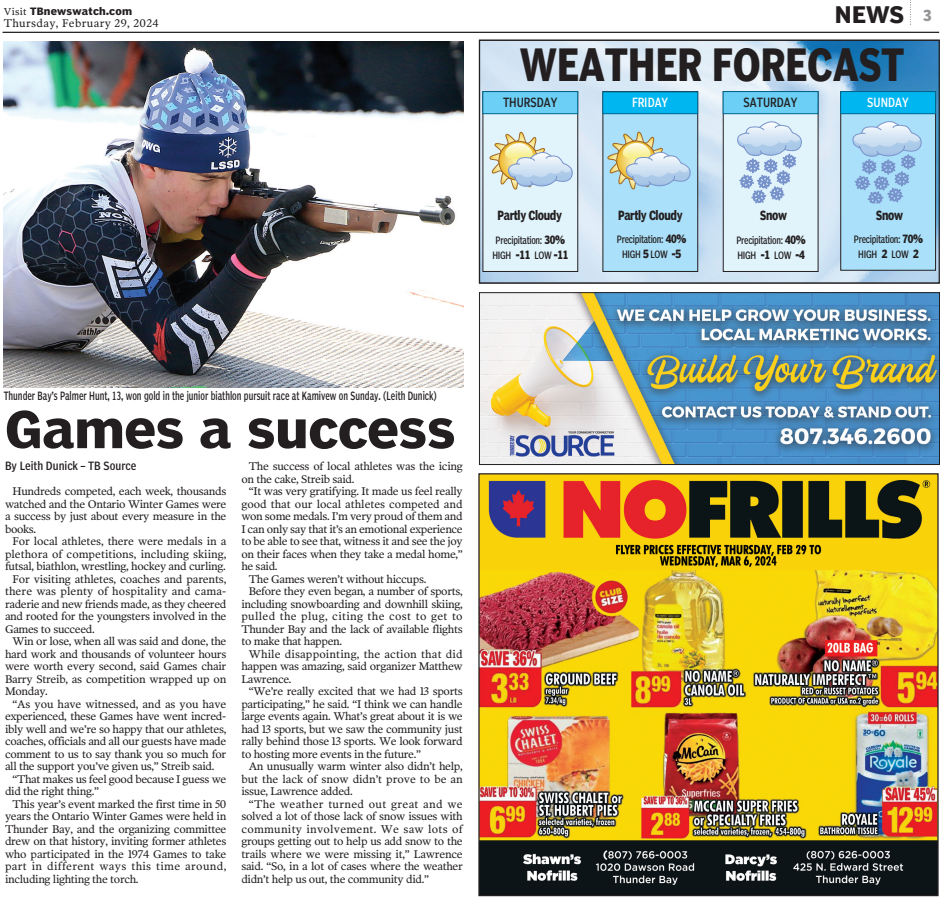
<style>
.page{position:relative;width:943px;height:900px;background:#fff}
.page>*{position:absolute;margin:0;border:0;box-sizing:border-box;transform-origin:0 0}
.t1{font:700 50px "Poynter Agate";color:#231f20}
.t2{font:700 43.75px "Poynter Agate";letter-spacing:.005em;color:#231f20;scale:.81 1}
.t3{font:700 22.5px "Poynter Agate";color:#231f20}
.t4{font:700 15px "Poynter Agate";color:#939598}
.t5{font:700 12.5px "Poynter Agate";letter-spacing:-.03em;color:#231f20;scale:.78 1}
.t6{font:12.5px "Poynter Agate Comp One";color:#231f20;scale:.92 1}
.t7{font:12.5px "Poynter Agate Comp One";color:#fff;scale:.92 1}
.t8{font:11.25px/12.5px "Poynter Oldstyle Text";letter-spacing:-.03em;color:#231f20;text-align:justify}
.t9{font:11.25px "Poynter Agate Comp One";color:#231f20;scale:.8 1}
.t10{font:11.25px "Poynter Oldstyle Text";letter-spacing:.03em;color:#231f20}
.t11{font:11.25px "Poynter Agate Comp One";color:#231f20}
.t12{font:10px "Poynter Agate Comp One";letter-spacing:-.03em;color:#231f20;scale:.88 1}
.t13{font:700 10px "Poynter Agate";letter-spacing:.03em;color:#231f20}
.s1{font-family:"Poynter Oldstyle Text";font-weight:400}
.s2{font-family:"Poynter Agate";font-weight:700;font-size:11.25px}
</style>
<div class="page">
<hr style="left:3px;top:32px;width:936px;height:1px;background:#231f20">
<svg style="left:910px;top:0;width:1px;height:25px"></svg>
<img style="left:481px;top:42px;width:457px;height:240px">
<div style="left:479px;top:40px;width:461px;height:244px;border:1px solid #231f20"></div>
<div style="left:841px;top:92px;width:94px;height:178px;background:#aae0f9"></div>
<div style="left:840px;top:91px;width:96px;height:180px;border:1px solid #231f20"></div>
<div style="left:841px;top:92px;width:94px;height:21px;background:#00b6f0"></div>
<div style="left:840px;top:91px;width:96px;height:23px;border:1px solid #00688f"></div>
<div style="left:723px;top:92px;width:95px;height:179px;background:#e1f4fc"></div>
<div style="left:723px;top:91px;width:95px;height:181px;border:1px solid #231f20"></div>
<div style="left:723px;top:92px;width:95px;height:21px;background:#6bcff6"></div>
<div style="left:723px;top:91px;width:95px;height:23px;border:1px solid #00688f"></div>
<div style="left:603px;top:92px;width:95px;height:179px;background:#aae0f9"></div>
<div style="left:602px;top:91px;width:96px;height:181px;border:1px solid #231f20"></div>
<div style="left:603px;top:92px;width:94px;height:21px;background:#00b6f0"></div>
<div style="left:602px;top:92px;width:96px;height:22px;border:1px solid #00688f"></div>
<div style="left:483px;top:92px;width:95px;height:179px;background:#e1f4fc"></div>
<div style="left:483px;top:91px;width:95px;height:181px;border:1px solid #231f20"></div>
<div style="left:483px;top:92px;width:94px;height:21px;background:#6bcff6"></div>
<div style="left:482px;top:91px;width:96px;height:23px;border:1px solid #00688f"></div>
<svg style="left:737px;top:121px;width:65px;height:82px"></svg>
<svg style="left:841px;top:120px;width:96px;height:83px"></svg>
<svg style="left:607px;top:131px;width:84px;height:59px"></svg>
<svg style="left:489px;top:131px;width:84px;height:59px"></svg>
<img style="left:480px;top:475px;width:456px;height:419px">
<img style="left:481px;top:294px;width:457px;height:169px">
<div style="left:479px;top:292px;width:461px;height:173px;border:1px solid #231f20"></div>
<img style="left:4px;top:41px;width:460px;height:347px">
<p class="t13" style="left:4px;top:5px;width:130px"><span class="s1">Visit</span> TBnewswatch.com</p>
<p class="t10" style="left:4px;top:16px;width:157px">Thursday, February 29, 2024</p>
<p class="t3" style="left:835px;top:2px;width:71px">NEWS</p>
<p class="t4" style="left:923px;top:7px;width:10px">3</p>
<p class="t2" style="left:520px;top:40px;width:476px">WEATHER FORECAST</p>
<p class="t6" style="left:503px;top:96px;width:61px">THURSDAY</p>
<p class="t7" style="left:632px;top:97px;width:41px">FRIDAY</p>
<p class="t5" style="left:497px;top:208px;width:84px">Partly Cloudy</p>
<p class="t12" style="left:496px;top:236px;width:80px">Precipitation: <span class="s2">30%</span></p>
<p class="t12" style="left:492px;top:251px;width:88px">HIGH <span class="s2">-11</span> LOW <span class="s2">-11</span></p>
<p class="t5" style="left:618px;top:208px;width:84px">Partly Cloudy</p>
<p class="t12" style="left:617px;top:234px;width:80px">Precipitation: <span class="s2">40%</span></p>
<p class="t12" style="left:622px;top:249px;width:69px">HIGH <span class="s2">5</span> LOW <span class="s2">-5</span></p>
<p class="t6" style="left:744px;top:96px;width:60px">SATURDAY</p>
<p class="t7" style="left:867px;top:96px;width:46px">SUNDAY</p>
<p class="t5" style="left:760px;top:208px;width:36px">Snow</p>
<p class="t12" style="left:736px;top:235px;width:80px">Precipitation: <span class="s2">40%</span></p>
<p class="t12" style="left:737px;top:250px;width:78px">HIGH <span class="s2">-1</span> LOW <span class="s2">-4</span></p>
<p class="t5" style="left:876px;top:208px;width:36px">Snow</p>
<p class="t12" style="left:854px;top:234px;width:80px">Precipitation: <span class="s2">70%</span></p>
<p class="t12" style="left:858px;top:249px;width:70px">HIGH <span class="s2">2</span> LOW <span class="s2">2</span></p>
<p class="t9" style="left:4px;top:390px;width:543px">Thunder Bay’s Palmer Hunt, 13, won gold in the junior biathlon pursuit race at Kamivew on Sunday. (Leith Dunick)</p>
<p class="t1" style="left:5px;top:402px;width:452px">Games a success</p>
<p class="t11" style="left:5px;top:461px;width:133px">By Leith Dunick – TB Source</p>
<p class="t8" style="left:5px;top:485px;width:223px;text-indent:7px">Hundreds competed, each week, thousands watched and the Ontario Winter Games were a success by just about every measure in the books.</p>
<p class="t8" style="left:5px;top:535px;width:223px;text-indent:7px">For local athletes, there were medals in a plethora of competitions, including skiing, futsal, biathlon, wrestling, hockey and curling.</p>
<p class="t8" style="left:5px;top:572px;width:223px;text-indent:7px">For visiting athletes, coaches and parents, there was plenty of hospitality and cama&shy;raderie and new friends made, as they cheered and rooted for the youngsters involved in the Games to succeed.</p>
<p class="t8" style="left:5px;top:635px;width:223px;text-indent:7px">Win or lose, when all was said and done, the hard work and thousands of volunteer hours were worth every second, said Games chair Barry Streib, as competition wrapped up on Monday.</p>
<p class="t8" style="left:5px;top:697px;width:223px;text-indent:7px">“As you have witnessed, and as you have experienced, these Games have went incred&shy;ibly well and we’re so happy that our athletes, coaches, officials and all our guests have made comment to us to say thank you so much for all the support you’ve given us,” Streib said.</p>
<p class="t8" style="left:5px;top:772px;width:223px;text-indent:7px">“That makes us feel good because I guess we did the right thing.”</p>
<p class="t8" style="left:5px;top:797px;width:223px;text-indent:7px">This year’s event marked the first time in 50 years the Ontario Winter Games were held in Thunder Bay, and the organizing committee drew on that history, inviting former athletes who participated in the 1974 Games to take part in different ways this time around, including lighting the torch.</p>
<p class="t8" style="left:241px;top:460px;width:223px;text-indent:7px">The success of local athletes was the icing on the cake, Streib said.</p>
<p class="t8" style="left:241px;top:485px;width:223px;text-indent:7px">“It was very gratifying. It made us feel really good that our local athletes competed and won some medals. I’m very proud of them and I can only say that it’s an emotional experience to be able to see that, witness it and see the joy on their faces when they take a medal home,” he said.</p>
<p class="t8" style="left:249px;top:572px;width:179px">The Games weren’t without hiccups.</p>
<p class="t8" style="left:241px;top:585px;width:223px;text-indent:7px">Before they even began, a number of sports, including snowboarding and downhill skiing, pulled the plug, citing the cost to get to Thunder Bay and the lack of available flights to make that happen.</p>
<p class="t8" style="left:241px;top:647px;width:223px;text-indent:7px">While disappointing, the action that did happen was amazing, said organizer Matthew Lawrence.</p>
<p class="t8" style="left:241px;top:685px;width:223px;text-indent:7px">“We’re really excited that we had 13 sports participating,” he said. “I think we can handle large events again. What’s great about it is we had 13 sports, but we saw the community just rally behind those 13 sports. We look forward to hosting more events in the future.”</p>
<p class="t8" style="left:241px;top:760px;width:223px;text-indent:7px">An unusually warm winter also didn’t help, but the lack of snow didn’t prove to be an issue, Lawrence added.</p>
<p class="t8" style="left:241px;top:797px;width:223px;text-indent:7px">“The weather turned out great and we solved a lot of those lack of snow issues with community involvement. We saw lots of groups getting out to help us add snow to the trails where we were missing it,” Lawrence said. “So, in a lot of cases where the weather didn’t help us out, the community did.”</p>
</div>
